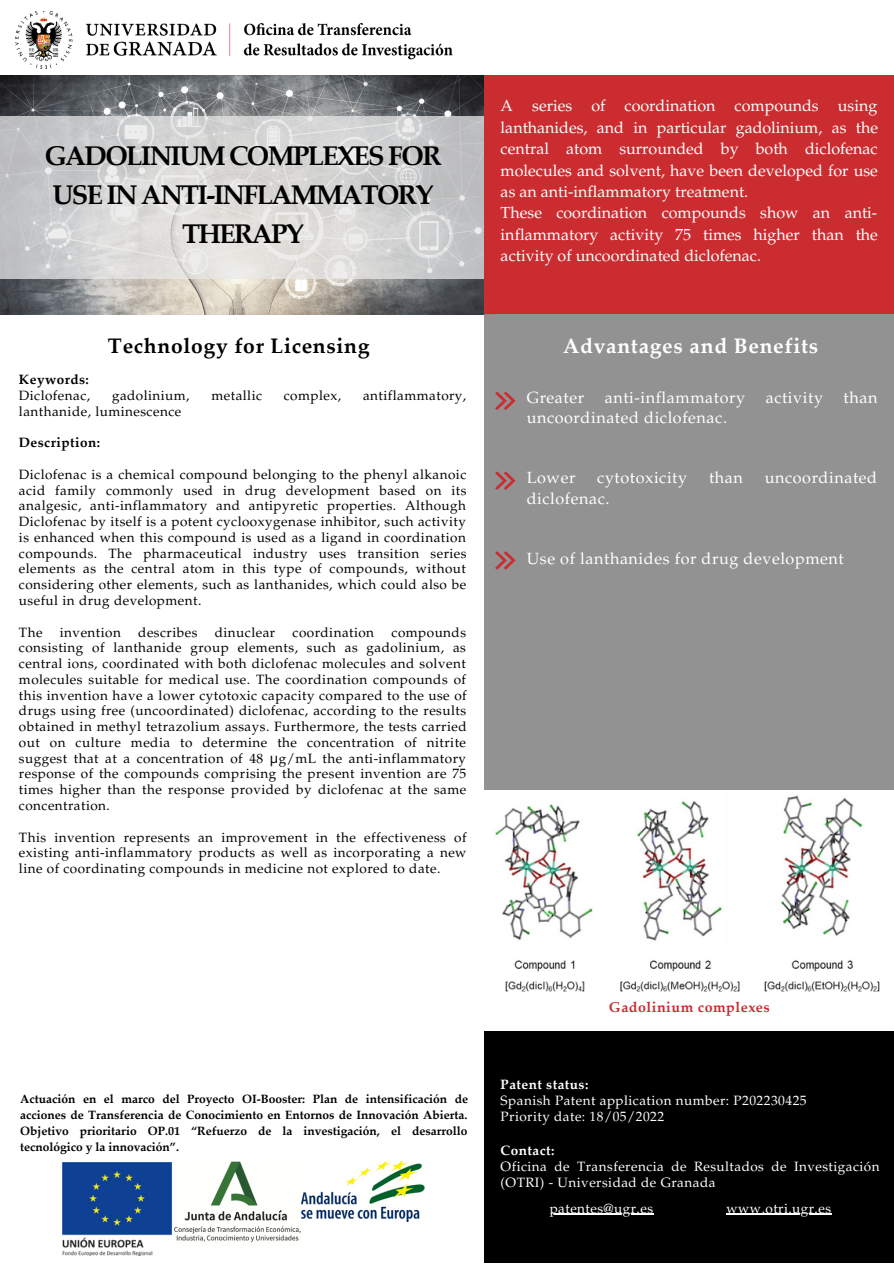
<style>
.page{position:relative;width:894px;height:1264px;background:#fff}
.page>*{position:absolute;margin:0;border:0;box-sizing:border-box;transform-origin:0 0}
.t1{font:700 27px/39.5px "Palatino Linotype";letter-spacing:-.06em;color:#000;text-align:center}
.t2{font:700 21px "Palatino Linotype";letter-spacing:.035em;color:#000}
.t3{font:700 21px "Palatino Linotype";letter-spacing:.035em;color:#fff}
.t4{font:16.2px "Palatino";letter-spacing:.035em;color:#fff}
.t5{font:16.05px/21.5px "Palatino";color:#fff}
.t6{font:700 14.25px "Palatino Linotype";letter-spacing:.035em;color:#cb2c30}
.t7{font:13.5px/15.8px "Palatino";letter-spacing:.035em;color:#000;text-align:justify}
.t8{font:13.5px/16.2px "Palatino";letter-spacing:.035em;color:#fff}
.t9{font:700 13.5px "Palatino Linotype";letter-spacing:.035em;color:#000}
.t10{font:700 13.5px "Palatino Linotype";letter-spacing:.035em;color:#fff}
.t11{font:700 12px/16px "Palatino Linotype";color:#000;text-align:justify}
.s1{font-family:"Noto Sans"}
</style>
<div class="page">
<img style="left:0;top:76px;width:484px;height:238px">
<div style="left:484px;top:311px;width:409px;height:478px;background:#8d8c8c"></div>
<div style="left:484px;top:76px;width:409px;height:238px;background:#cb2c30"></div>
<svg style="left:0;top:117px;width:483px;height:162px;background:#d3d3d3"></svg>
<svg style="left:495px;top:391px;width:20px;height:19px"></svg>
<img style="left:15px;top:12px;width:437px;height:56px">
<svg style="left:495px;top:551px;width:20px;height:18px"></svg>
<svg style="left:495px;top:471px;width:20px;height:19px"></svg>
<div style="left:484px;top:1031px;width:409px;height:232px;background:#000"></div>
<img style="left:174px;top:1161px;width:127px;height:82px">
<img style="left:302px;top:1160px;width:123px;height:61px">
<img style="left:62px;top:1162px;width:110px;height:93px">
<img style="left:495px;top:795px;width:385px;height:197px">
<hr style="left:549px;top:1213px;width:104px;height:1px;background:#fff">
<hr style="left:726px;top:1213px;width:105px;height:1px;background:#fff">
<h1 class="t1" style="left:44px;top:139px;width:398px">GADOLINIUM COMPLEXES FOR<br>USE IN ANTI-INFLAMMATORY<br>THERAPY</h1>
<p class="t5" style="left:500px;top:97px;width:379px">A series of coordination compounds using lanthanides, and in particular gadolinium, as the central atom surrounded by both diclofenac molecules and solvent, have been developed for use as an anti-inflammatory treatment.<br>These coordination compounds show an anti&shy;inflammatory activity 75 times higher than the activity of uncoordinated diclofenac.</p>
<h2 class="t2" style="left:108px;top:338px;width:263px">Technology for Licensing</h2>
<h2 class="t3" style="left:563px;top:338px;width:256px">Advantages and Benefits</h2>
<p class="t9" style="left:19px;top:374px;width:71px">Keywords:</p>
<p class="t7" style="left:19px;top:389px;width:73px">Diclofenac,</p>
<p class="t7" style="left:112px;top:389px;width:79px">gadolinium,</p>
<p class="t7" style="left:211px;top:389px;width:52px">metallic</p>
<p class="t7" style="left:284px;top:389px;width:59px">complex,</p>
<p class="t7" style="left:363px;top:389px;width:105px">antiflammatory,</p>
<p class="t7" style="left:19px;top:405px;width:164px">lanthanide, luminescence</p>
<p class="t9" style="left:19px;top:437px;width:83px">Description:</p>
<p class="t7" style="left:19px;top:468px;width:449px">Diclofenac is a chemical compound belonging to the phenyl alkanoic acid family commonly used in drug development based on its analgesic, anti-inflammatory and antipyretic properties. Although Diclofenac by itself is a potent cyclooxygenase inhibitor, such activity is enhanced when this compound is used as a ligand in coordination compounds. The pharmaceutical industry uses transition series elements as the central atom in this type of compounds, without considering other elements, such as lanthanides, which could also be useful in drug development.</p>
<p class="t7" style="left:19px;top:625px;width:25px">The</p>
<p class="t7" style="left:60px;top:625px;width:63px">invention</p>
<p class="t7" style="left:138px;top:625px;width:61px">describes</p>
<p class="t7" style="left:215px;top:625px;width:62px">dinuclear</p>
<p class="t7" style="left:292px;top:625px;width:83px">coordination</p>
<p class="t7" style="left:19px;top:625px;width:449px;text-indent:372px">compounds consisting of lanthanide group elements, such as gadolinium, as central ions, coordinated with both diclofenac molecules and solvent molecules suitable for medical use. The coordination compounds of this invention have a lower cytotoxic capacity compared to the use of drugs using free (uncoordinated) diclofenac, according to the results obtained in methyl tetrazolium assays. Furthermore, the tests carried out on culture media to determine the concentration of nitrite suggest that at a concentration of 48 <span class="s1">μ</span>g/mL the anti-inflammatory response of the compounds comprising the present invention are 75 times higher than the response provided by diclofenac at the same concentration.</p>
<p class="t7" style="left:19px;top:830px;width:449px">This invention represents an improvement in the effectiveness of existing anti-inflammatory products as well as incorporating a new line of coordinating compounds in medicine not explored to date.</p>
<p class="t4" style="left:526px;top:391px;width:59px">Greater</p>
<p class="t4" style="left:604px;top:391px;width:142px">anti-inflammatory</p>
<p class="t4" style="left:765px;top:391px;width:59px">activity</p>
<p class="t4" style="left:843px;top:391px;width:35px">than</p>
<p class="t4" style="left:526px;top:411px;width:202px">uncoordinated diclofenac.</p>
<p class="t4" style="left:526px;top:471px;width:50px">Lower</p>
<p class="t4" style="left:597px;top:471px;width:91px">cytotoxicity</p>
<p class="t4" style="left:708px;top:471px;width:35px">than</p>
<p class="t4" style="left:764px;top:471px;width:114px">uncoordinated</p>
<p class="t4" style="left:526px;top:491px;width:84px">diclofenac.</p>
<p class="t4" style="left:526px;top:552px;width:318px">Use of lanthanides for drug development</p>
<p class="t11" style="left:20px;top:1092px;width:449px">Actuación en el marco del Proyecto OI-Booster: Plan de intensificación de acciones de Transferencia de Conocimiento en Entornos de Innovación Abierta.<br>Objetivo prioritario OP.01 “Refuerzo de la investigación, el desarrollo tecnológico y la innovación”.</p>
<p class="t6" style="left:608px;top:1001px;width:162px">Gadolinium complexes</p>
<p class="t10" style="left:500px;top:1078px;width:89px">Patent status:</p>
<p class="t8" style="left:500px;top:1093px;width:307px">Spanish Patent application number: P202230425<br>Priority date: 18/05/2022</p>
<p class="t10" style="left:500px;top:1144px;width:55px">Contact:</p>
<p class="t8" style="left:500px;top:1160px;width:380px">Oficina de Transferencia de Resultados de Investigación (OTRI) - Universidad de Granada</p>
<p class="t8" style="left:549px;top:1201px;width:105px">patentes@ugr.es</p>
<p class="t8" style="left:726px;top:1201px;width:106px">www.otri.ugr.es</p>
</div>
